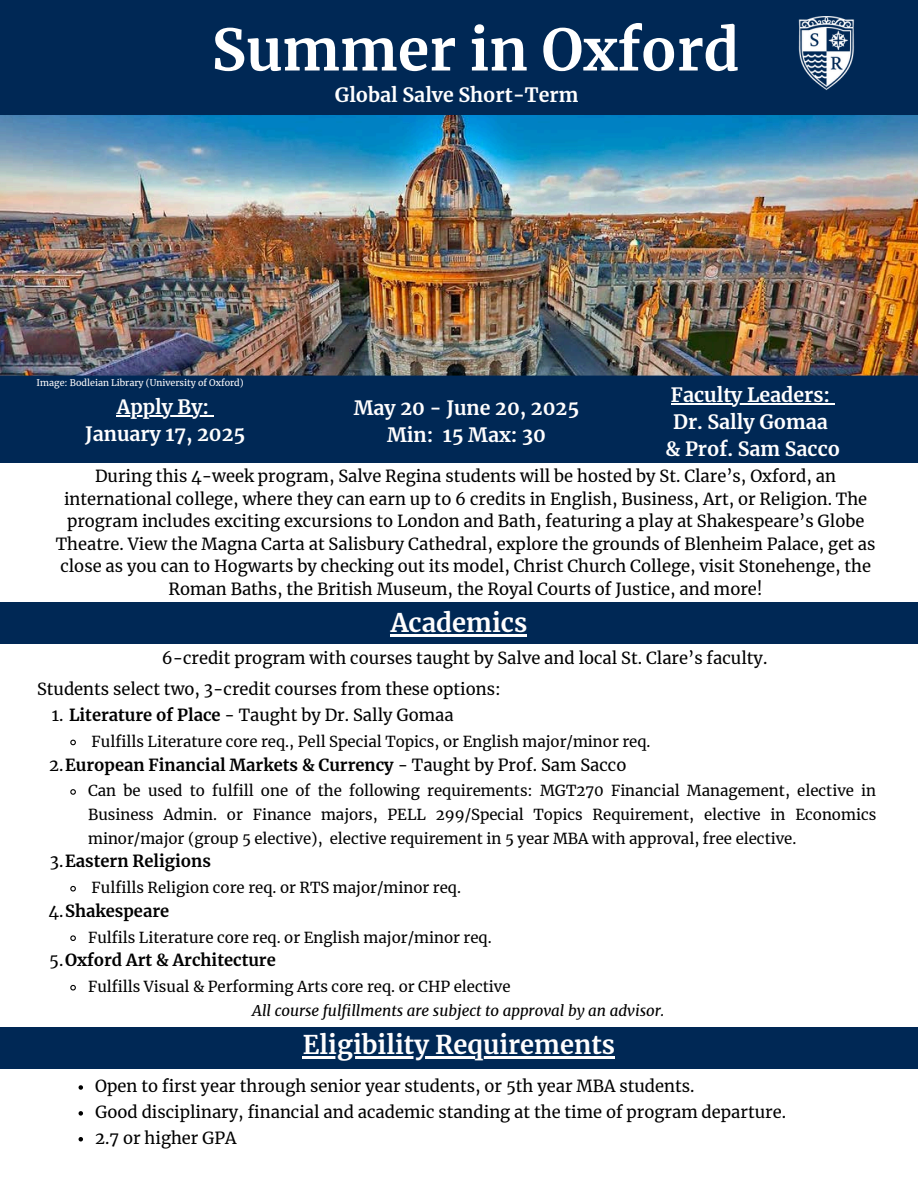
<style>
.page{position:relative;width:918px;height:1188px;background:#fff}
.page>*{position:absolute;margin:0;border:0;box-sizing:border-box;transform-origin:0 0}
.t1{font:700 57px "Merriweather";color:#fff}
.t2{font:700 25.5px "Merriweather";color:#fffefe}
.t3{font:700 19.5px/27px "Merriweather";color:#fff;text-align:center}
.t4{font:700 19.5px/27px "Merriweather";color:#fffefe;text-align:center}
.t5{font:16.5px/22.5px "Merriweather";color:#000;text-align:center}
.t6{font:700 16.5px "Merriweather";color:#000}
.t7{font:15px/23.7px "Merriweather";color:#000;text-align:justify}
.t8{font:italic 15px "Merriweather";color:#000}
.t9{font:9px "Merriweather";color:#fffefe}
.s1{font-weight:700}
.s2{font-weight:400}
</style>
<div class="page">
<img style="left:0;top:115px;width:918px;height:261px">
<div style="left:0;top:376px;width:918px;height:86px;background:#002855"></div>
<div style="left:0;top:0;width:918px;height:115px;background:#002855"></div>
<img style="left:792px;top:17px;width:68px;height:77px">
<div style="left:0;top:602px;width:918px;height:41px;background:#002855"></div>
<hr style="left:391px;top:635px;width:136px;height:2px;background:#fffefe">
<hr style="left:117px;top:415px;width:92px;height:1px;background:#fff">
<hr style="left:671px;top:403px;width:159px;height:1px;background:#fff">
<svg style="left:70px;top:739px;width:6px;height:7px"></svg>
<svg style="left:70px;top:789px;width:6px;height:6px"></svg>
<svg style="left:70px;top:885px;width:6px;height:7px"></svg>
<svg style="left:70px;top:935px;width:6px;height:6px"></svg>
<svg style="left:70px;top:984px;width:6px;height:7px"></svg>
<div style="left:0;top:1027px;width:918px;height:41px;background:#002855"></div>
<hr style="left:303px;top:1056px;width:312px;height:2px;background:#fffefe">
<svg style="left:79px;top:1085px;width:4px;height:5px"></svg>
<svg style="left:78px;top:1111px;width:5px;height:30px"></svg>
<h1 class="t1" style="left:212px;top:14px;width:529px">Summer in Oxford</h1>
<h3 class="t3" style="left:335px;top:82px;width:245px">Global Salve Short-Term</h3>
<p class="t9" style="left:37px;top:377px;width:209px">Image: Bodleian Library (University of Oxford)</p>
<h3 class="t3" style="left:85px;top:394px;width:162px">Apply By:<br>January 17, 2025</h3>
<p class="t4" style="left:354px;top:395px;width:227px">May 20 - June 20, 2025<br>Min: 15 Max: 30</p>
<h3 class="t3" style="left:666px;top:381px;width:176px">Faculty Leaders:<br>Dr. Sally Gomaa<br>&amp; Prof. Sam Sacco</h3>
<h4 class="t5" style="left:56px;top:465px;width:821px">During this 4-week program, Salve Regina students will be hosted by St. Clare’s, Oxford, an international college, where they can earn up to 6 credits in English, Business, Art, or Religion. The program includes exciting excursions to London and Bath, featuring a play at Shakespeare’s Globe Theatre. View the Magna Carta at Salisbury Cathedral, explore the grounds of Blenheim Palace, get as close as you can to Hogwarts by checking out its model, Christ Church College, visit Stonehenge, the Roman Baths, the British Museum, the Royal Courts of Justice, and more!</h4>
<p class="t2" style="left:391px;top:607px;width:138px">Academics</p>
<h3 class="t5" style="left:162px;top:647px;width:607px">6-credit program with courses taught by Salve and local St. Clare’s faculty.</h3>
<h2 class="t5" style="left:37px;top:678px;width:465px">Students select two, 3-credit courses from these options:</h2>
<h4 class="t5" style="left:52px;top:704px;width:403px">1. <span class="s1">Literature of Place</span> - Taught by Dr. Sally Gomaa</h4>
<h4 class="t7" style="left:92px;top:730px;width:560px">Fulfills Literature core req., Pell Special Topics, or English major/minor req.</h4>
<p class="t6" style="left:49px;top:754px;width:579px"><span class="s2">2.</span>European Financial Markets &amp; Currency <span class="s2">- Taught by Prof. Sam Sacco</span></p>
<p class="t7" style="left:88px;top:779px;width:790px">Can be used to fulfill one of the following requirements: MGT270 Financial Management, elective in Business Admin. or Finance majors, PELL 299/Special Topics Requirement, elective in Economics minor/major (group 5 elective), elective requirement in 5 year MBA with approval, free elective.</p>
<p class="t6" style="left:50px;top:851px;width:163px"><span class="s2">3.</span>Eastern Religions</p>
<p class="t7" style="left:92px;top:876px;width:371px">Fulfills Religion core req. or RTS major/minor req.</p>
<p class="t6" style="left:48px;top:901px;width:122px"><span class="s2">4.</span>Shakespeare</p>
<p class="t7" style="left:88px;top:926px;width:405px">Fulfils Literature core req. or English major/minor req.</p>
<p class="t6" style="left:49px;top:950px;width:228px"><span class="s2">5.</span>Oxford Art &amp; Architecture</p>
<p class="t7" style="left:88px;top:975px;width:424px">Fulfills Visual &amp; Performing Arts core req. or CHP elective</p>
<p class="t8" style="left:252px;top:1001px;width:414px">All course fulfillments are subject to approval by an advisor.</p>
<p class="t2" style="left:303px;top:1029px;width:314px">Eligibility Requirements</p>
<h4 class="t5" style="left:95px;top:1075px;width:601px">Open to first year through senior year students, or 5th year MBA students.</h4>
<h2 class="t5" style="left:95px;top:1101px;width:692px">Good disciplinary, financial and academic standing at the time of program departure.</h2>
<p class="t5" style="left:95px;top:1127px;width:143px">2.7 or higher GPA</p>
</div>
